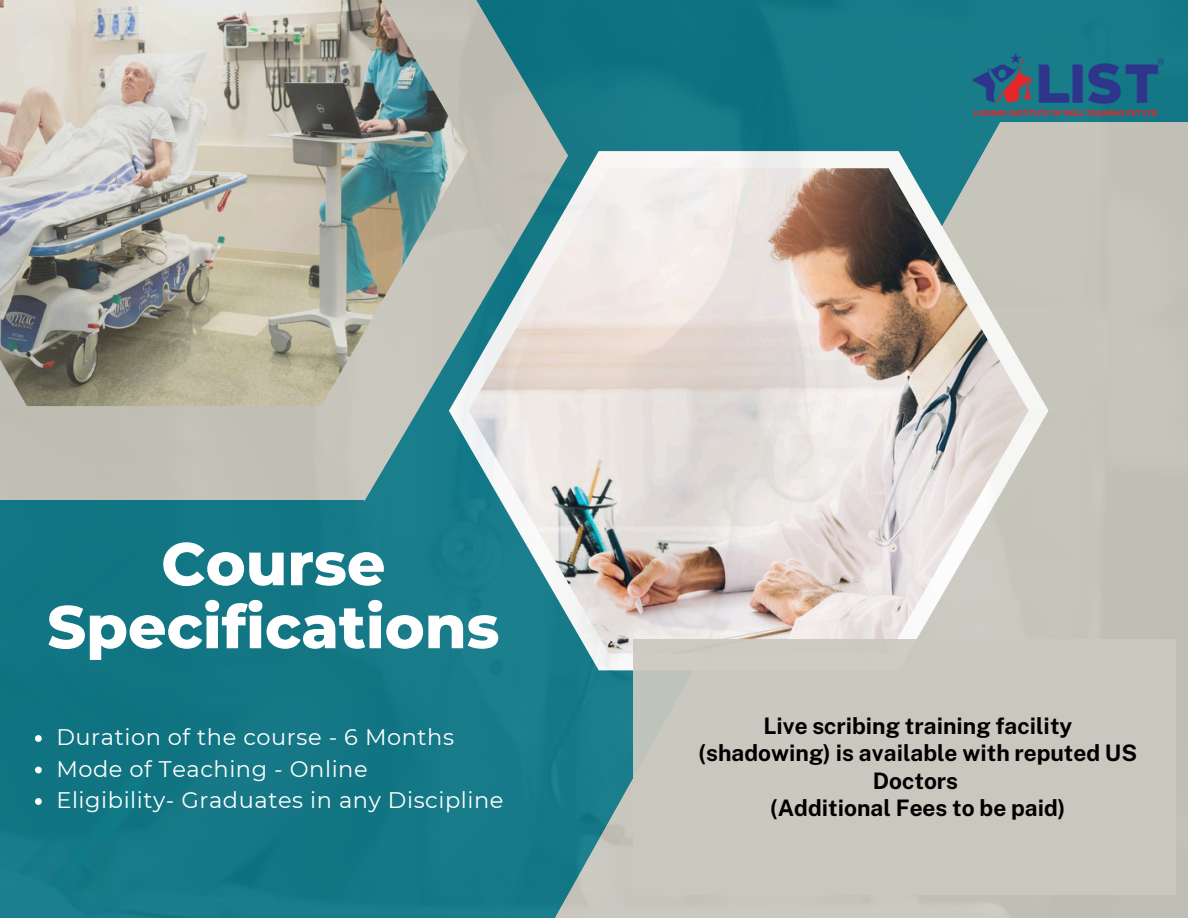
<style>
.page{position:relative;width:1188px;height:918px;background:#fff}
.page>*{position:absolute;margin:0;border:0;box-sizing:border-box;transform-origin:0 0}
.t1{font:800 60.15px/63px "Montserrat";color:#fff;text-align:center}
.t2{font:700 22.8px/27.2px "Public Sans";color:#000;text-align:center}
.t3{font:22.5px "Montserrat";letter-spacing:.025em;color:#fff}
</style>
<div class="page">
<img style="left:0;top:0;width:1188px;height:918px">
<svg style="left:35px;top:735px;width:7px;height:7px"></svg>
<svg style="left:35px;top:767px;width:7px;height:6px"></svg>
<svg style="left:35px;top:798px;width:7px;height:7px"></svg>
<div style="left:633px;top:639px;width:542px;height:256px;background:#cbc9bf"></div>
<img style="left:948px;top:17px;width:240px;height:134px">
<p class="t1" style="left:47px;top:532px;width:454px">Course<br>Specifications</p>
<p class="t3" style="left:56px;top:723px;width:399px">Duration of the course - 6 Months</p>
<h2 class="t3" style="left:56px;top:755px;width:313px">Mode of Teaching - Online</h2>
<p class="t3" style="left:56px;top:786px;width:449px">Eligibility- Graduates in any Discipline</p>
<h1 class="t2" style="left:699px;top:712px;width:440px">Live scribing training facility (shadowing) is available with reputed US<br>Doctors<br>(Additional Fees to be paid)</h1>
</div>
